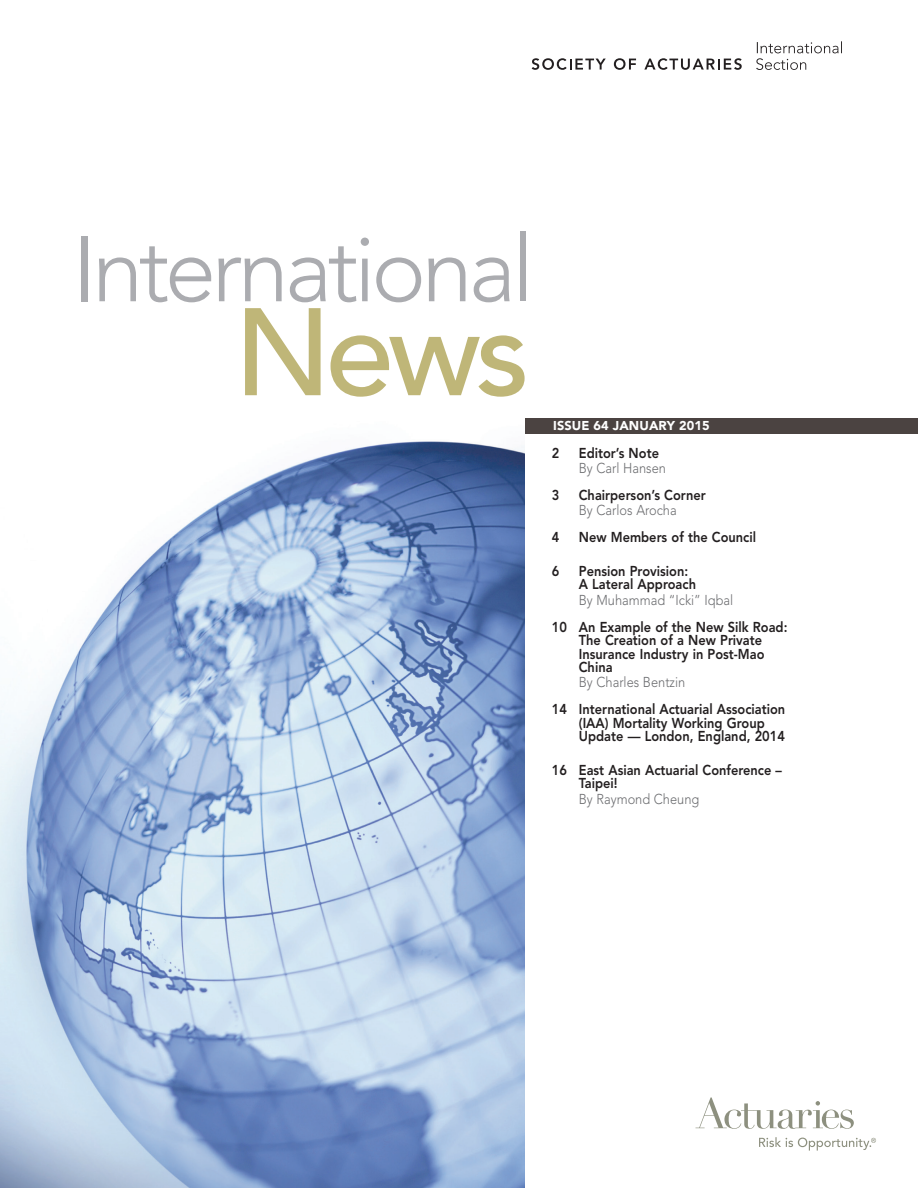
<style>
.page{position:relative;width:918px;height:1188px;background:#fff}
.page>*{position:absolute;margin:0;border:0;box-sizing:border-box;transform-origin:0 0}
.t1{font:500 123px "Avenir LT Std";color:#bfb678}
.t2{font:300 92.25px "Avenir LT Std";letter-spacing:-.05em;color:#abacb0}
.t3{font:800 14.25px/13.5px "Avenir LT Std";color:#231f20;scale:.9 1}
.t4{font:300 14.25px "Avenir LT Std";color:#6c6d70;scale:.9 1}
.t5{font:900 12.75px "Avenir LT Std";letter-spacing:.01em;color:#fff}
</style>
<div class="page">
<div style="left:524px;top:418px;width:394px;height:15px;background:#4b4341"></div>
<svg style="left:532px;top:58px;width:74px;height:12px"></svg>
<svg style="left:614px;top:58px;width:22px;height:12px"></svg>
<svg style="left:644px;top:58px;width:98px;height:12px"></svg>
<svg style="left:756px;top:41px;width:86px;height:29px"></svg>
<img style="left:0;top:418px;width:525px;height:770px">
<svg style="left:696px;top:1097px;width:158px;height:32px"></svg>
<svg style="left:759px;top:1137px;width:117px;height:14px"></svg>
<h2 class="t2" style="left:73px;top:215px;width:463px">International</h2>
<h1 class="t1" style="left:234px;top:282px;width:297px">News</h1>
<p class="t5" style="left:553px;top:418px;width:158px">ISSUE 64 JANUARY 2015</p>
<p class="t3" style="left:552px;top:446px;width:10px">2</p>
<p class="t3" style="left:579px;top:446px;width:91px">Editor’s Note</p>
<p class="t4" style="left:579px;top:460px;width:98px">By Carl Hansen</p>
<p class="t3" style="left:552px;top:488px;width:10px">3</p>
<p class="t3" style="left:579px;top:488px;width:143px">Chairperson’s Corner</p>
<p class="t4" style="left:579px;top:502px;width:110px">By Carlos Arocha</p>
<p class="t3" style="left:552px;top:531px;width:10px">4</p>
<p class="t3" style="left:579px;top:531px;width:198px">New Members of the Council</p>
<p class="t3" style="left:552px;top:564px;width:10px">6</p>
<p class="t3" style="left:579px;top:564px;width:132px">Pension Provision:<br>A Lateral Approach</p>
<p class="t4" style="left:579px;top:591px;width:173px">By Muhammad “Icki” Iqbal</p>
<p class="t3" style="left:579px;top:620px;width:233px;text-indent:-27px">10 An Example of the New Silk Road:<br>The Creation of a New Private<br>Insurance Industry in Post-Mao<br>China</p>
<p class="t4" style="left:579px;top:674px;width:120px">By Charles Bentzin</p>
<p class="t3" style="left:579px;top:703px;width:231px;text-indent:-27px">14 International Actuarial Association (IAA) Mortality Working Group<br>Update — London, England, 2014</p>
<p class="t3" style="left:579px;top:763px;width:227px;text-indent:-27px">16 East Asian Actuarial Conference –<br>Taipei!</p>
<p class="t4" style="left:579px;top:790px;width:135px">By Raymond Cheung</p>
</div>
